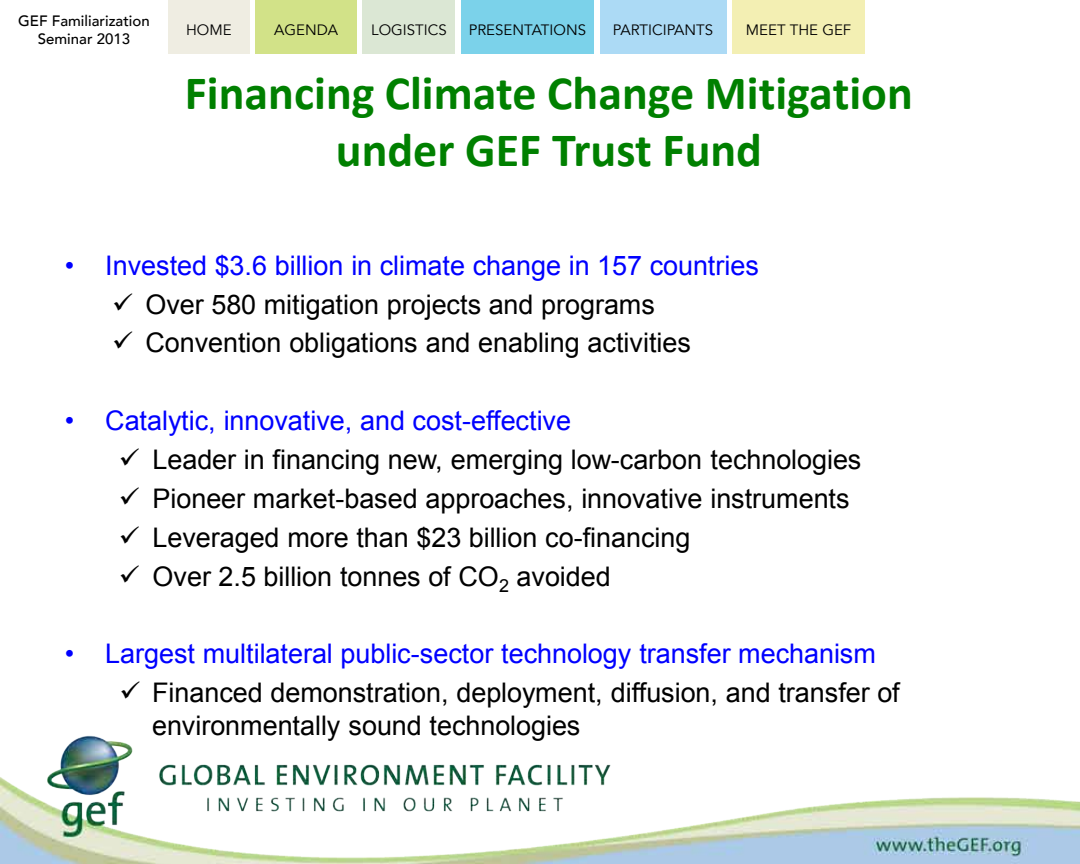
<style>
.page{position:relative;width:1080px;height:864px;background:#fff}
.page>*{position:absolute;margin:0;border:0;box-sizing:border-box;transform-origin:0 0}
.t1{font:700 48px/57.6px "Calibri";color:#008000;text-align:center}
.t2{font:27px/32.4px "Arial";letter-spacing:-.005em;color:#000}
.t3{font:27px "Arial";color:#00f}
.t4{font:15px "Avenir";color:#000}
.t5{font:500 15px/18px "Avenir";color:#000;text-align:center}
</style>
<div class="page">
<div style="left:168px;top:0;width:82px;height:54px;background:#efede2"></div>
<div style="left:600px;top:0;width:126px;height:54px;background:#acdaf5"></div>
<div style="left:363px;top:0;width:92px;height:54px;background:#dbe7d4"></div>
<div style="left:732px;top:0;width:133px;height:54px;background:#f3efb3"></div>
<div style="left:256px;top:0;width:101px;height:54px;background:#d2e288"></div>
<div style="left:461px;top:0;width:133px;height:54px;background:#7bd2ea"></div>
<img style="left:0;top:735px;width:1080px;height:129px">
<p class="t5" style="left:18px;top:10px;width:133px">GEF Familiarization<br>Seminar 2013</p>
<p class="t4" style="left:186px;top:20px;width:47px">HOME</p>
<p class="t4" style="left:274px;top:20px;width:65px">AGENDA</p>
<p class="t4" style="left:371px;top:20px;width:77px">LOGISTICS</p>
<p class="t4" style="left:469px;top:20px;width:119px">PRESENTATIONS</p>
<p class="t4" style="left:613px;top:20px;width:102px">PARTICIPANTS</p>
<p class="t4" style="left:746px;top:20px;width:107px">MEET THE GEF</p>
<p class="t1" style="left:185px;top:64px;width:730px">Financing Climate Change Mitigation under GEF Trust Fund</p>
<p class="t3" style="left:65px;top:248px;width:696px">• Invested $3.6 billion in climate change in 157 countries</p>
<p class="t2" style="left:112px;top:288px;width:544px">✓ Over 580 mitigation projects and programs</p>
<p class="t2" style="left:112px;top:327px;width:580px">✓ Convention obligations and enabling activities</p>
<p class="t3" style="left:65px;top:403px;width:508px">• Catalytic, innovative, and cost-effective</p>
<p class="t2" style="left:119px;top:444px;width:744px">✓ Leader in financing new, emerging low-carbon technologies</p>
<p class="t2" style="left:119px;top:483px;width:732px">✓ Pioneer market-based approaches, innovative instruments</p>
<p class="t2" style="left:119px;top:521px;width:573px">✓ Leveraged more than $23 billion co-financing</p>
<p class="t2" style="left:119px;top:560px;width:494px">✓ Over 2.5 billion tonnes of CO<sub>2</sub> avoided</p>
<p class="t3" style="left:65px;top:636px;width:813px">• Largest multilateral public-sector technology transfer mechanism</p>
<p class="t2" style="left:152px;top:677px;width:749px;text-indent:-33px">✓ Financed demonstration, deployment, diffusion, and transfer of environmentally sound technologies</p>
</div>
